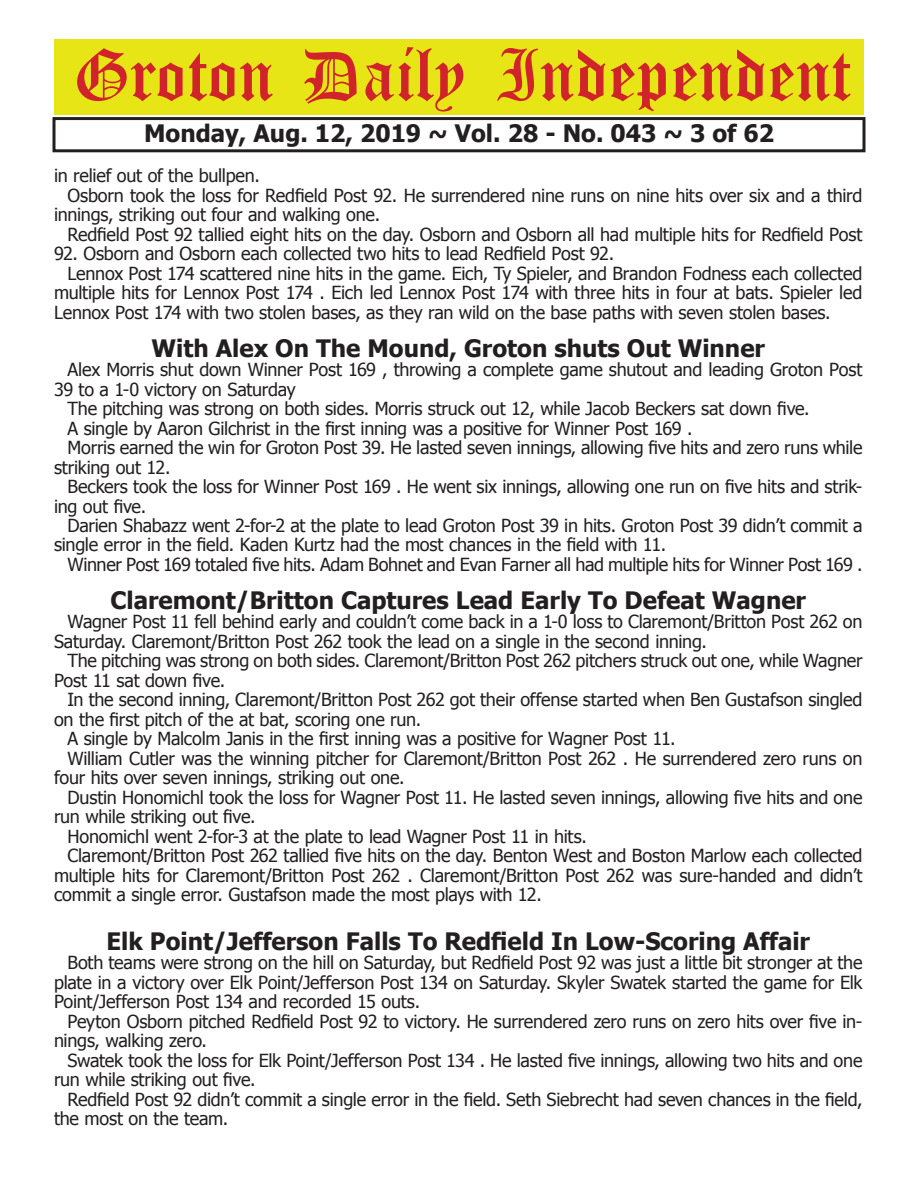
<style>
.page{position:relative;width:918px;height:1188px;background:#fff}
.page>*{position:absolute;margin:0;border:0;box-sizing:border-box;transform-origin:0 0}
.t1{font:54px "Old English Five";color:#d1232a}
.t2{font:700 24px "Tahoma";color:#231f20}
.t3{font:18px/19.5px "Tahoma";letter-spacing:-.015em;color:#231f20}
</style>
<div class="page">
<div style="left:52px;top:117px;width:814px;height:35px;border:3px solid #231f20"></div>
<div style="left:54px;top:40px;width:810px;height:75px;background:#e7e515"></div>
<h1 class="t1" style="left:73px;top:50px;width:779px">Groton Daily Independent</h1>
<h2 class="t2" style="left:144px;top:116px;width:631px">Monday, Aug. 12, 2019 ~ Vol. 28 - No. 043 ~ 3 of 62</h2>
<p class="t3" style="left:54px;top:165px;width:207px">in relief out of the bullpen.</p>
<p class="t3" style="left:68px;top:185px;width:796px">Osborn took the loss for Redfield Post 92. He surrendered nine runs on nine hits over six and a third</p>
<p class="t3" style="left:54px;top:204px;width:328px">innings, striking out four and walking one.</p>
<p class="t3" style="left:68px;top:224px;width:796px">Redfield Post 92 tallied eight hits on the day. Osborn and Osborn all had multiple hits for Redfield Post</p>
<p class="t3" style="left:54px;top:243px;width:562px">92. Osborn and Osborn each collected two hits to lead Redfield Post 92.</p>
<p class="t3" style="left:68px;top:263px;width:797px">Lennox Post 174 scattered nine hits in the game. Eich, Ty Spieler, and Brandon Fodness each collected</p>
<p class="t3" style="left:54px;top:282px;width:810px">multiple hits for Lennox Post 174 . Eich led Lennox Post 174 with three hits in four at bats. Spieler led</p>
<p class="t3" style="left:54px;top:302px;width:778px">Lennox Post 174 with two stolen bases, as they ran wild on the base paths with seven stolen bases.</p>
<h2 class="t2" style="left:152px;top:331px;width:615px">With Alex On The Mound, Groton shuts Out Winner</h2>
<p class="t3" style="left:68px;top:359px;width:797px">Alex Morris shut down Winner Post 169 , throwing a complete game shutout and leading Groton Post</p>
<p class="t3" style="left:54px;top:378px;width:243px">39 to a 1-0 victory on Saturday</p>
<p class="t3" style="left:68px;top:398px;width:744px">The pitching was strong on both sides. Morris struck out 12, while Jacob Beckers sat down five.</p>
<p class="t3" style="left:68px;top:417px;width:627px">A single by Aaron Gilchrist in the first inning was a positive for Winner Post 169 .</p>
<p class="t3" style="left:68px;top:437px;width:797px">Morris earned the win for Groton Post 39. He lasted seven innings, allowing five hits and zero runs while</p>
<p class="t3" style="left:54px;top:456px;width:118px">striking out 12.</p>
<p class="t3" style="left:68px;top:476px;width:796px">Beckers took the loss for Winner Post 169 . He went six innings, allowing one run on five hits and strik-</p>
<p class="t3" style="left:54px;top:495px;width:94px">ing out five.</p>
<p class="t3" style="left:68px;top:515px;width:797px">Darien Shabazz went 2-for-2 at the plate to lead Groton Post 39 in hits. Groton Post 39 didn’t commit a</p>
<p class="t3" style="left:54px;top:534px;width:614px">single error in the field. Kaden Kurtz had the most chances in the field with 11.</p>
<p class="t3" style="left:68px;top:554px;width:796px">Winner Post 169 totaled five hits. Adam Bohnet and Evan Farner all had multiple hits for Winner Post 169 .</p>
<h2 class="t2" style="left:111px;top:583px;width:697px">Claremont/Britton Captures Lead Early To Defeat Wagner</h2>
<p class="t3" style="left:54px;top:611px;width:810px;text-indent:14px">Wagner Post 11 fell behind early and couldn’t come back in a 1-0 loss to Claremont/Britton Post 262 on<br>Saturday. Claremont/Britton Post 262 took the lead on a single in the second inning.</p>
<p class="t3" style="left:54px;top:650px;width:810px;text-indent:14px">The pitching was strong on both sides. Claremont/Britton Post 262 pitchers struck out one, while Wagner<br>Post 11 sat down five.</p>
<p class="t3" style="left:68px;top:689px;width:797px">In the second inning, Claremont/Britton Post 262 got their offense started when Ben Gustafson singled</p>
<p class="t3" style="left:54px;top:709px;width:369px">on the first pitch of the at bat, scoring one run.</p>
<p class="t3" style="left:68px;top:728px;width:610px">A single by Malcolm Janis in the first inning was a positive for Wagner Post 11.</p>
<p class="t3" style="left:68px;top:748px;width:797px">William Cutler was the winning pitcher for Claremont/Britton Post 262 . He surrendered zero runs on</p>
<p class="t3" style="left:54px;top:767px;width:352px">four hits over seven innings, striking out one.</p>
<p class="t3" style="left:68px;top:787px;width:796px">Dustin Honomichl took the loss for Wagner Post 11. He lasted seven innings, allowing five hits and one</p>
<p class="t3" style="left:54px;top:806px;width:203px">run while striking out five.</p>
<p class="t3" style="left:68px;top:826px;width:521px">Honomichl went 2-for-3 at the plate to lead Wagner Post 11 in hits.</p>
<p class="t3" style="left:68px;top:845px;width:796px">Claremont/Britton Post 262 tallied five hits on the day. Benton West and Boston Marlow each collected</p>
<p class="t3" style="left:54px;top:865px;width:810px">multiple hits for Claremont/Britton Post 262 . Claremont/Britton Post 262 was sure-handed and didn’t</p>
<p class="t3" style="left:54px;top:884px;width:489px">commit a single error. Gustafson made the most plays with 12.</p>
<h2 class="t2" style="left:106px;top:924px;width:705px">Elk Point/Jefferson Falls To Redfield In Low-Scoring Affair</h2>
<p class="t3" style="left:54px;top:952px;width:810px;text-align:justify;text-indent:14px">Both teams were strong on the hill on Saturday, but Redfield Post 92 was just a little bit stronger at the plate in a victory over Elk Point/Jefferson Post 134 on Saturday. Skyler Swatek started the game for Elk Point/Jefferson Post 134 and recorded 15 outs.</p>
<p class="t3" style="left:54px;top:1011px;width:810px;text-indent:14px">Peyton Osborn pitched Redfield Post 92 to victory. He surrendered zero runs on zero hits over five in&shy;nings, walking zero.</p>
<p class="t3" style="left:54px;top:1050px;width:810px;text-indent:14px">Swatek took the loss for Elk Point/Jefferson Post 134 . He lasted five innings, allowing two hits and one run while striking out five.</p>
<p class="t3" style="left:54px;top:1088px;width:810px;text-indent:14px">Redfield Post 92 didn’t commit a single error in the field. Seth Siebrecht had seven chances in the field, the most on the team.</p>
</div>
